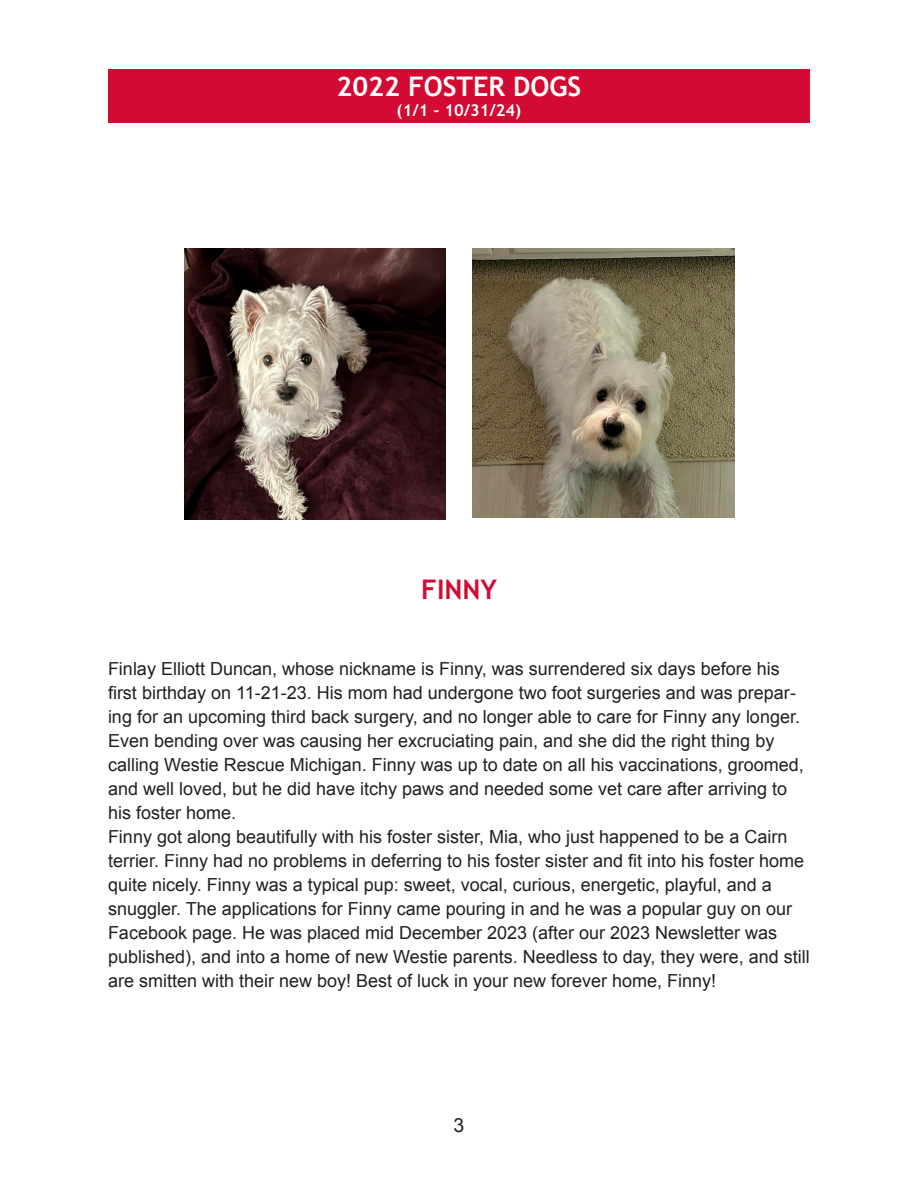
<style>
.page{position:relative;width:918px;height:1188px;background:#fff}
.page>*{position:absolute;margin:0;border:0;box-sizing:border-box;transform-origin:0 0}
.t1{font:700 27px "Trebuchet MS";color:#fff}
.t2{font:700 27px "Trebuchet MS";color:#d30b32}
.t3{font:19.5px "Arial";color:#231f20}
.t4{font:18px/24px "Arial";color:#231f20}
.t5{font:700 16.5px "Trebuchet MS";color:#fff}
</style>
<div class="page">
<div style="left:108px;top:69px;width:702px;height:54px;background:#d30b32"></div>
<img style="left:185px;top:248px;width:261px;height:271px">
<img style="left:473px;top:248px;width:261px;height:269px">
<p class="t1" style="left:337px;top:70px;width:246px">2022 FOSTER DOGS</p>
<p class="t5" style="left:397px;top:100px;width:126px">(1/1 - 10/31/24)</p>
<p class="t2" style="left:421px;top:572px;width:77px">FINNY</p>
<p class="t4" style="left:108px;top:657px;width:697px">Finlay Elliott Duncan, whose nickname is Finny, was surrendered six days before his first birthday on 11-21-23. His mom had undergone two foot surgeries and was prepar&shy;ing for an upcoming third back surgery, and no longer able to care for Finny any longer.<br>Even bending over was causing her excruciating pain, and she did the right thing by calling Westie Rescue Michigan. Finny was up to date on all his vaccinations, groomed, and well loved, but he did have itchy paws and needed some vet care after arriving to his foster home.</p>
<p class="t4" style="left:108px;top:825px;width:703px">Finny got along beautifully with his foster sister, Mia, who just happened to be a Cairn terrier. Finny had no problems in deferring to his foster sister and fit into his foster home quite nicely. Finny was a typical pup: sweet, vocal, curious, energetic, playful, and a snuggler. The applications for Finny came pouring in and he was a popular guy on our Facebook page. He was placed mid December 2023 (after our 2023 Newsletter was published), and into a home of new Westie parents. Needless to day, they were, and still are smitten with their new boy! Best of luck in your new forever home, Finny!</p>
<p class="t3" style="left:454px;top:1112px;width:12px">3</p>
</div>
